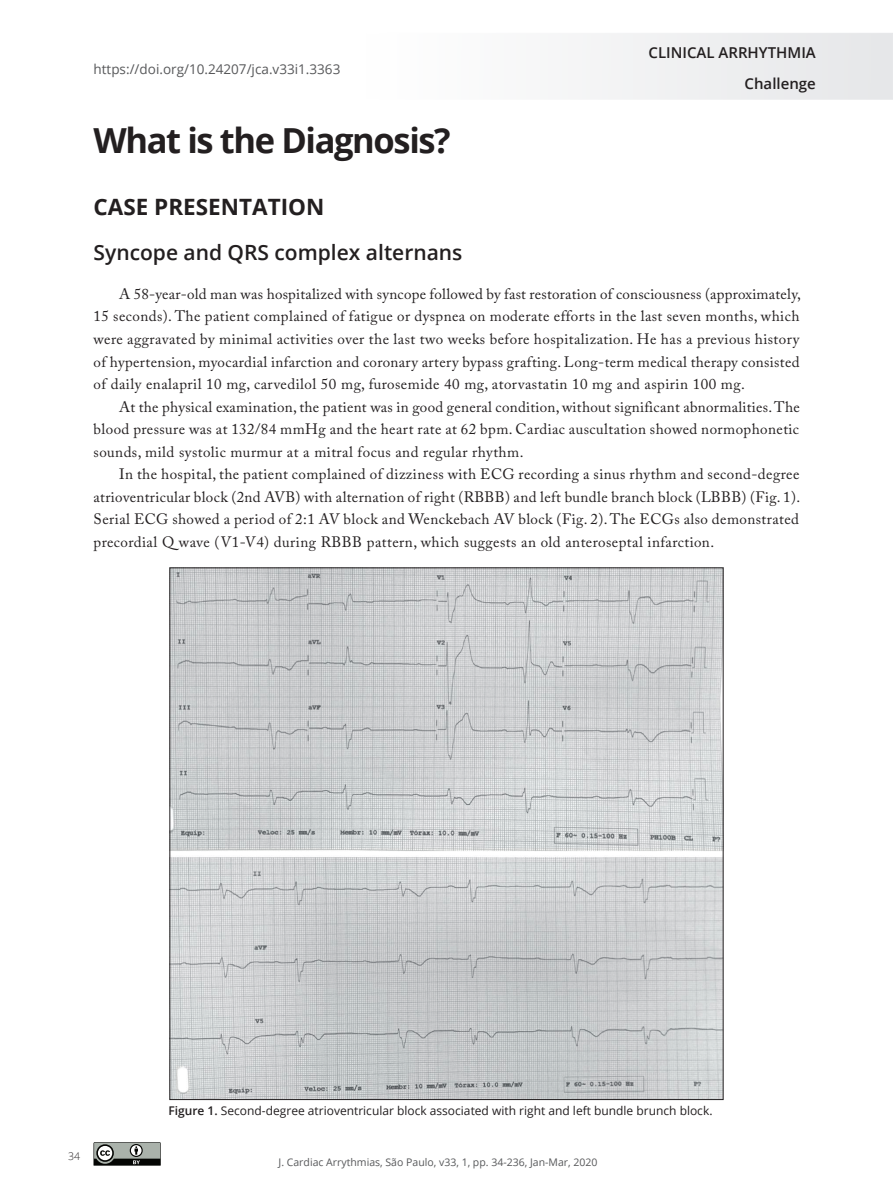
<style>
.page{position:relative;width:893px;height:1191px;background:#fff}
.page>*{position:absolute;margin:0;border:0;box-sizing:border-box;transform-origin:0 0}
.t1{font:700 34.5px "Open Sans";letter-spacing:-.04em;color:#231f20}
.t2{font:700 22.5px "Open Sans";color:#231f20}
.t3{font:600 21px "Open Sans";color:#231f20}
.t4{font:15px/22.5px "Adobe Caslon Pro";letter-spacing:.03em;color:#231f20;text-align:justify}
.t5{font:600 15px/30.8px "Open Sans";color:#231f20;text-align:right}
.t6{font:13.5px "Open Sans";color:#57585a}
.t7{font:12px "Open Sans";color:#231f20}
.t8{font:10.5px "Open Sans";color:#57585a}
.t9{font:300 10.5px "Open Sans";color:#231f20}
.s1{font-weight:600}
</style>
<div class="page">
<svg style="left:94px;top:1142px;width:67px;height:24px;background:#787c78"></svg>
<div style="left:366px;top:33px;width:527px;height:66px;background:#f2f3f4;border:1px solid #e6e7e9"></div>
<img style="left:171px;top:569px;width:550px;height:529px">
<p class="t6" style="left:94px;top:60px;width:248px">https://doi.org/10.24207/jca.v33i1.3363</p>
<p class="t5" style="left:648px;top:37px;width:169px">CLINICAL ARRHYTHMIA<br>Challenge</p>
<h1 class="t1" style="left:94px;top:116px;width:359px">What is the Diagnosis?</h1>
<h2 class="t2" style="left:94px;top:191px;width:232px">CASE PRESENTATION</h2>
<h3 class="t3" style="left:94px;top:238px;width:370px">Syncope and QRS complex alternans</h3>
<p class="t4" style="left:94px;top:282px;width:709px;text-indent:26px">A 58-year-old man was hospitalized with syncope followed by fast restoration of consciousness (approximately, 15 seconds). The patient complained of fatigue or dyspnea on moderate efforts in the last seven months, which were aggravated by minimal activities over the last two weeks before hospitalization. He has a previous history of hypertension, myocardial infarction and coronary artery bypass grafting. Long-term medical therapy consisted of daily enalapril 10 mg, carvedilol 50 mg, furosemide 40 mg, atorvastatin 10 mg and aspirin 100 mg.</p>
<p class="t4" style="left:94px;top:395px;width:708px;text-indent:26px">At the physical examination, the patient was in good general condition, without significant abnormalities. The blood pressure was at 132/84 mmHg and the heart rate at 62 bpm. Cardiac auscultation showed normophonetic sounds, mild systolic murmur at a mitral focus and regular rhythm.</p>
<p class="t4" style="left:94px;top:462px;width:708px;text-indent:26px">In the hospital, the patient complained of dizziness with ECG recording a sinus rhythm and second-degree atrioventricular block (2nd AVB) with alternation of right (RBBB) and left bundle branch block (LBBB) (Fig. 1).<br>Serial ECG showed a period of 2:1 AV block and Wenckebach AV block (Fig. 2). The ECGs also demonstrated precordial Q wave (V1-V4) during RBBB pattern, which suggests an old anteroseptal infarction.</p>
<p class="t9" style="left:68px;top:1148px;width:13px">34</p>
<p class="t7" style="left:168px;top:1102px;width:546px"><span class="s1">Figure 1.</span> Second-degree atrioventricular block associated with right and left bundle brunch block.</p>
<p class="t8" style="left:279px;top:1154px;width:320px">J. Cardiac Arrythmias, São Paulo, v33, 1, pp. 34-236, Jan-Mar, 2020</p>
</div>
